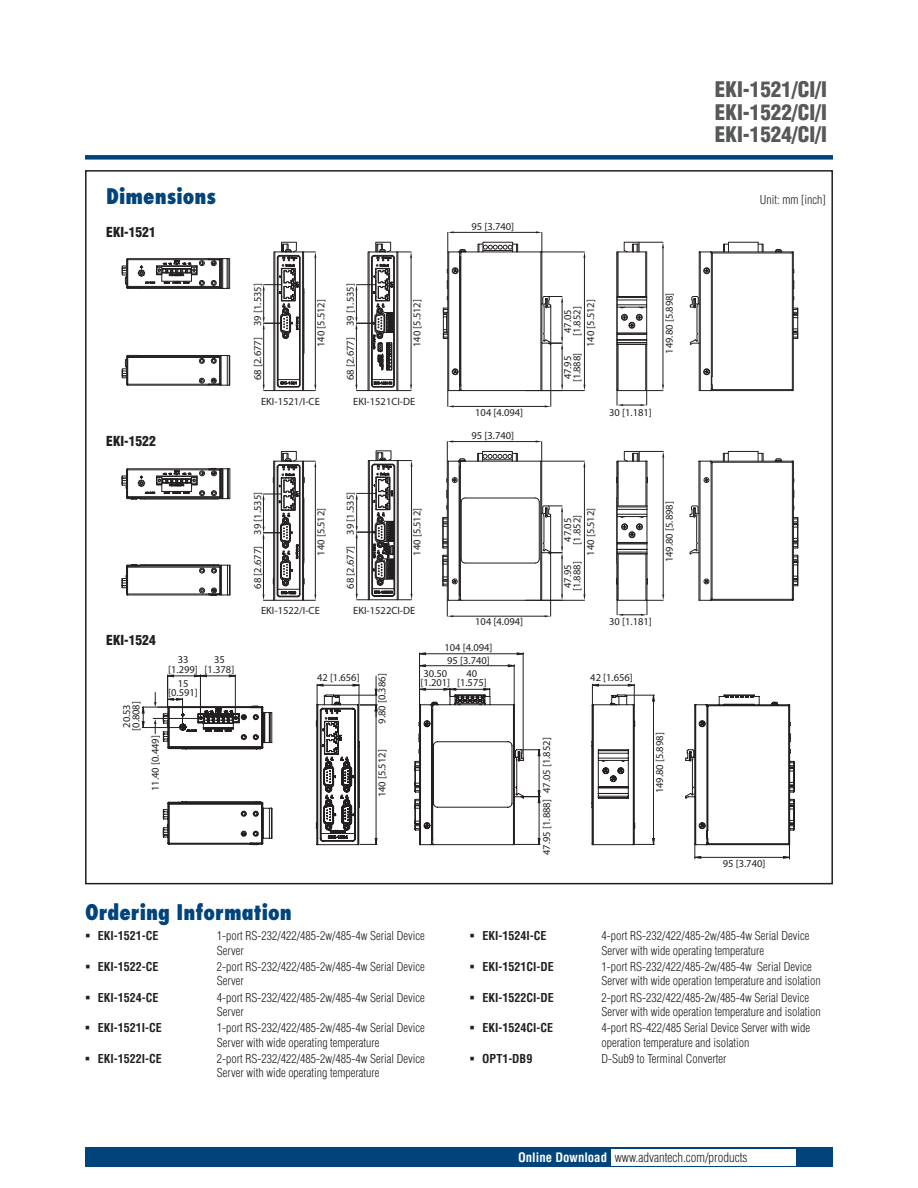
<style>
.page{position:relative;width:918px;height:1188px;background:#fff}
.page>*{position:absolute;margin:0;border:0;box-sizing:border-box;transform-origin:0 0}
.t1{font:900 condensed 21px/22.5px "Helvetica";color:#57585a;text-align:justify}
.t2{font:800 condensed 21px "Futura";color:#00447b}
.t3{font:900 condensed 13.5px "Helvetica";color:#231f20}
.t4{font:300 condensed 12.75px "Helvetica";color:#231f20}
.t5{font:300 condensed 12px/14.2px "Helvetica";color:#231f20}
.t6{font:700 condensed 12px "Helvetica";color:#231f20}
.t7{font:10.5px/9.4px "Myriad Pro";color:#231f20}
.s1{font-weight:700;color:#fff}
</style>
<div class="page">
<div style="left:85px;top:155px;width:748px;height:5px;background:#00447b"></div>
<div style="left:85px;top:1147px;width:748px;height:20px;background:#00447b"></div>
<div style="left:611px;top:1149px;width:184px;height:16px;background:#fff"></div>
<svg style="left:162px;top:801px;width:110px;height:44px"></svg>
<svg style="left:414px;top:652px;width:127px;height:193px"></svg>
<svg style="left:316px;top:676px;width:62px;height:169px"></svg>
<svg style="left:591px;top:684px;width:64px;height:161px"></svg>
<svg style="left:685px;top:694px;width:110px;height:165px"></svg>
<svg style="left:142px;top:674px;width:130px;height:76px"></svg>
<svg style="left:263px;top:451px;width:53px;height:150px"></svg>
<svg style="left:442px;top:441px;width:121px;height:176px"></svg>
<hr style="left:542px;top:461px;width:42px;height:1px;background:#231f20">
<hr style="left:525px;top:600px;width:59px;height:1px;background:#231f20">
<hr style="left:584px;top:467px;width:1px;height:127px;background:#231f20">
<svg style="left:616px;top:451px;width:48px;height:165px"></svg>
<svg style="left:121px;top:468px;width:110px;height:32px"></svg>
<svg style="left:121px;top:564px;width:109px;height:32px"></svg>
<svg style="left:689px;top:451px;width:110px;height:150px"></svg>
<svg style="left:356px;top:450px;width:56px;height:151px"></svg>
<svg style="left:355px;top:241px;width:57px;height:150px"></svg>
<svg style="left:443px;top:231px;width:120px;height:176px"></svg>
<hr style="left:542px;top:252px;width:42px;height:1px;background:#231f20">
<hr style="left:526px;top:390px;width:58px;height:1px;background:#231f20">
<hr style="left:584px;top:258px;width:1px;height:127px;background:#231f20">
<svg style="left:616px;top:241px;width:48px;height:165px"></svg>
<svg style="left:121px;top:258px;width:109px;height:31px"></svg>
<svg style="left:121px;top:355px;width:109px;height:31px"></svg>
<svg style="left:690px;top:241px;width:108px;height:150px"></svg>
<svg style="left:263px;top:241px;width:53px;height:150px"></svg>
<h1 class="t1" style="left:715px;top:78px;width:114px">EKI-1521/CI/I EKI-1522/CI/I EKI-1524/CI/I</h1>
<h1 class="t2" style="left:106px;top:183px;width:111px">Dimensions</h1>
<p class="t5" style="left:760px;top:192px;width:67px">Unit: mm [inch]</p>
<p class="t3" style="left:106px;top:224px;width:51px">EKI-1521</p>
<p class="t3" style="left:106px;top:432px;width:51px">EKI-1522</p>
<p class="t3" style="left:106px;top:632px;width:51px">EKI-1524</p>
<p class="t7" style="left:122px;top:731px;width:31px;rotate:-90deg">20.53 [0.808]</p>
<p class="t7" style="left:150px;top:791px;width:57px;rotate:-90deg">11.40 [0.449]</p>
<p class="t7" style="left:168px;top:655px;width:31px;text-align:center">33 [1.299]</p>
<p class="t7" style="left:168px;top:678px;width:31px;text-align:center">15 [0.591]</p>
<p class="t7" style="left:205px;top:655px;width:31px;text-align:center">35 [1.378]</p>
<p class="t7" style="left:253px;top:326px;width:44px;rotate:-90deg">39 [1.535]</p>
<p class="t7" style="left:253px;top:380px;width:44px;rotate:-90deg">68 [2.677]</p>
<p class="t7" style="left:472px;top:222px;width:44px">95 [3.740]</p>
<p class="t7" style="left:345px;top:326px;width:44px;rotate:-90deg">39 [1.535]</p>
<p class="t7" style="left:345px;top:380px;width:44px;rotate:-90deg">68 [2.677]</p>
<p class="t7" style="left:316px;top:347px;width:50px;rotate:-90deg">140 [5.512]</p>
<p class="t7" style="left:412px;top:347px;width:50px;rotate:-90deg">140 [5.512]</p>
<p class="t7" style="left:586px;top:347px;width:50px;rotate:-90deg">140 [5.512]</p>
<p class="t7" style="left:665px;top:354px;width:63px;rotate:-90deg">149.80 [5.898]</p>
<p class="t7" style="left:563px;top:336px;width:31px;rotate:-90deg">47.05 [1.852]</p>
<p class="t7" style="left:563px;top:382px;width:31px;rotate:-90deg">47.95 [1.888]</p>
<p class="t7" style="left:261px;top:397px;width:60px">EKI-1521/I-CE</p>
<p class="t7" style="left:353px;top:397px;width:64px">EKI-1521CI-DE</p>
<p class="t7" style="left:475px;top:408px;width:50px">104 [4.094]</p>
<p class="t7" style="left:472px;top:431px;width:44px">95 [3.740]</p>
<p class="t7" style="left:609px;top:408px;width:44px">30 [1.181]</p>
<p class="t7" style="left:253px;top:535px;width:44px;rotate:-90deg">39 [1.535]</p>
<p class="t7" style="left:253px;top:589px;width:44px;rotate:-90deg">68 [2.677]</p>
<p class="t7" style="left:345px;top:535px;width:44px;rotate:-90deg">39 [1.535]</p>
<p class="t7" style="left:345px;top:589px;width:44px;rotate:-90deg">68 [2.677]</p>
<p class="t7" style="left:316px;top:556px;width:50px;rotate:-90deg">140 [5.512]</p>
<p class="t7" style="left:412px;top:556px;width:50px;rotate:-90deg">140 [5.512]</p>
<p class="t7" style="left:586px;top:556px;width:50px;rotate:-90deg">140 [5.512]</p>
<p class="t7" style="left:665px;top:562px;width:63px;rotate:-90deg">149.80 [5.898]</p>
<p class="t7" style="left:563px;top:545px;width:31px;rotate:-90deg">47.05 [1.852]</p>
<p class="t7" style="left:563px;top:591px;width:31px;rotate:-90deg">47.95 [1.888]</p>
<p class="t7" style="left:261px;top:605px;width:60px">EKI-1522/I-CE</p>
<p class="t7" style="left:353px;top:605px;width:64px">EKI-1522CI-DE</p>
<p class="t7" style="left:475px;top:617px;width:50px">104 [4.094]</p>
<p class="t7" style="left:444px;top:643px;width:50px">104 [4.094]</p>
<p class="t7" style="left:447px;top:655px;width:44px">95 [3.740]</p>
<p class="t7" style="left:609px;top:617px;width:44px">30 [1.181]</p>
<p class="t7" style="left:421px;top:669px;width:31px">30.50 [1.201]</p>
<p class="t7" style="left:457px;top:669px;width:31px;text-align:center">40 [1.575]</p>
<p class="t7" style="left:317px;top:673px;width:44px">42 [1.656]</p>
<p class="t7" style="left:590px;top:673px;width:44px">42 [1.656]</p>
<p class="t7" style="left:377px;top:724px;width:52px;rotate:-90deg">9.80 [0.386]</p>
<p class="t7" style="left:377px;top:797px;width:50px;rotate:-90deg">140 [5.512]</p>
<p class="t7" style="left:542px;top:793px;width:57px;rotate:-90deg">47.05 [1.852]</p>
<p class="t7" style="left:655px;top:793px;width:63px;rotate:-90deg">149.80 [5.898]</p>
<p class="t7" style="left:542px;top:855px;width:57px;rotate:-90deg">47.95 [1.888]</p>
<p class="t7" style="left:723px;top:858px;width:44px">95 [3.740]</p>
<h1 class="t2" style="left:85px;top:899px;width:208px">Ordering Information</h1>
<p class="t6" style="left:98px;top:929px;width:62px">EKI-1521-CE</p>
<p class="t5" style="left:217px;top:929px;width:209px">1-port RS-232/422/485-2w/485-4w Serial Device<br>Server</p>
<p class="t6" style="left:98px;top:959px;width:62px">EKI-1522-CE</p>
<p class="t5" style="left:217px;top:960px;width:209px">2-port RS-232/422/485-2w/485-4w Serial Device<br>Server</p>
<p class="t6" style="left:98px;top:990px;width:62px">EKI-1524-CE</p>
<p class="t5" style="left:217px;top:990px;width:209px">4-port RS-232/422/485-2w/485-4w Serial Device<br>Server</p>
<p class="t6" style="left:98px;top:1020px;width:66px">EKI-1521I-CE</p>
<p class="t5" style="left:217px;top:1021px;width:209px">1-port RS-232/422/485-2w/485-4w Serial Device<br>Server with wide operating temperature</p>
<p class="t6" style="left:98px;top:1051px;width:66px">EKI-1522I-CE</p>
<p class="t5" style="left:217px;top:1051px;width:209px">2-port RS-232/422/485-2w/485-4w Serial Device<br>Server with wide operating temperature</p>
<p class="t6" style="left:482px;top:929px;width:66px">EKI-1524I-CE</p>
<p class="t5" style="left:601px;top:929px;width:209px">4-port RS-232/422/485-2w/485-4w Serial Device<br>Server with wide operating temperature</p>
<p class="t6" style="left:482px;top:959px;width:73px">EKI-1521CI-DE</p>
<p class="t5" style="left:601px;top:959px;width:221px">1-port RS-232/422/485-2w/485-4w Serial Device<br>Server with wide operation temperature and isolation</p>
<p class="t6" style="left:482px;top:990px;width:73px">EKI-1522CI-DE</p>
<p class="t5" style="left:601px;top:990px;width:221px">2-port RS-232/422/485-2w/485-4w Serial Device<br>Server with wide operation temperature and isolation</p>
<p class="t6" style="left:482px;top:1020px;width:72px">EKI-1524CI-CE</p>
<p class="t5" style="left:601px;top:1021px;width:210px">4-port RS-422/485 Serial Device Server with wide operation temperature and isolation</p>
<p class="t6" style="left:482px;top:1051px;width:52px">OPT1-DB9</p>
<p class="t5" style="left:601px;top:1051px;width:127px">D-Sub9 to Terminal Converter</p>
<p class="t4" style="left:518px;top:1149px;width:231px"><span class="s1">Online Download</span> www.advantech.com/products</p>
</div>
